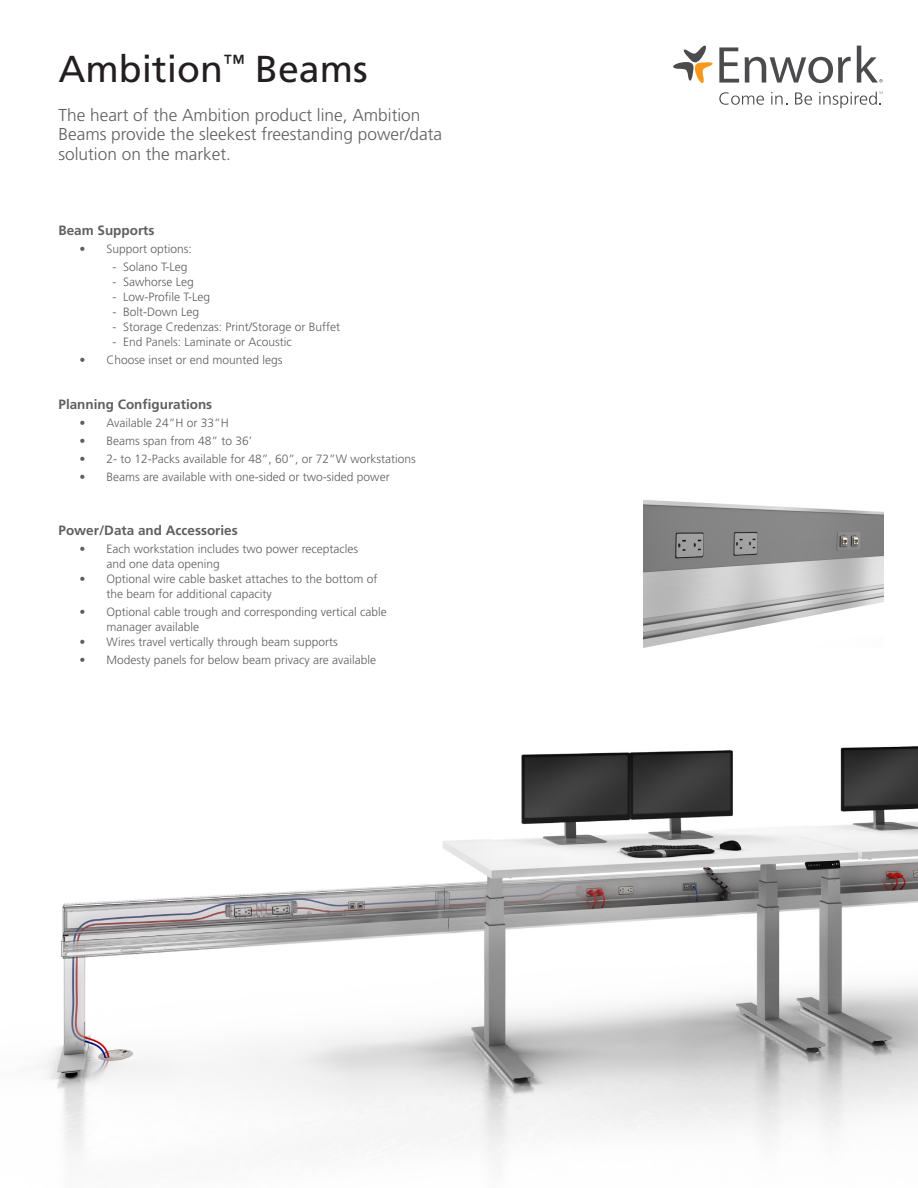
<style>
.page{position:relative;width:918px;height:1188px;background:#fff}
.page>*{position:absolute;margin:0;border:0;box-sizing:border-box;transform-origin:0 0}
.t1{font:37.5px "Frutiger LT Std";color:#231f20}
.t2{font:300 17.25px/19.5px "Frutiger LT Std";color:#5f5f62}
.t3{font:700 13.5px "Frutiger LT Std";color:#5f5f62}
.t4{font:300 12px/15px "Frutiger LT Std";color:#5f5f62}
</style>
<div class="page">
<svg style="left:673px;top:46px;width:40px;height:38px"></svg>
<svg style="left:719px;top:47px;width:20px;height:36px"></svg>
<svg style="left:857px;top:46px;width:26px;height:37px"></svg>
<svg style="left:719px;top:92px;width:45px;height:13px"></svg>
<svg style="left:771px;top:92px;width:16px;height:13px"></svg>
<svg style="left:795px;top:92px;width:17px;height:13px"></svg>
<svg style="left:819px;top:92px;width:64px;height:16px"></svg>
<svg style="left:745px;top:57px;width:106px;height:26px"></svg>
<img style="left:42px;top:746px;width:876px;height:414px">
<img style="left:643px;top:500px;width:240px;height:148px">
<p class="t1" style="left:58px;top:47px;width:311px">Ambition<sup>™</sup> Beams</p>
<p class="t2" style="left:58px;top:105px;width:385px">The heart of the Ambition product line, Ambition<br>Beams provide the sleekest freestanding power/data solution on the market.</p>
<p class="t3" style="left:58px;top:222px;width:98px">Beam Supports</p>
<p class="t4" style="left:80px;top:241px;width:114px">• Support options:</p>
<p class="t4" style="left:112px;top:259px;width:77px">- Solano T-Leg</p>
<p class="t4" style="left:112px;top:274px;width:83px">- Sawhorse Leg</p>
<p class="t4" style="left:112px;top:289px;width:99px">- Low-Profile T-Leg</p>
<p class="t4" style="left:112px;top:304px;width:88px">- Bolt-Down Leg</p>
<p class="t4" style="left:112px;top:319px;width:229px">- Storage Credenzas: Print/Storage or Buffet</p>
<p class="t4" style="left:112px;top:334px;width:181px">- End Panels: Laminate or Acoustic</p>
<p class="t4" style="left:80px;top:352px;width:205px">• Choose inset or end mounted legs</p>
<p class="t3" style="left:58px;top:396px;width:155px">Planning Configurations</p>
<p class="t4" style="left:80px;top:415px;width:151px">• Available 24”H or 33”H</p>
<p class="t4" style="left:80px;top:433px;width:174px">• Beams span from 48” to 36’</p>
<p class="t4" style="left:80px;top:451px;width:338px">• 2- to 12-Packs available for 48”, 60”, or 72”W workstations</p>
<p class="t4" style="left:80px;top:469px;width:312px">• Beams are available with one-sided or two-sided power</p>
<p class="t3" style="left:58px;top:522px;width:181px">Power/Data and Accessories</p>
<p class="t4" style="left:106px;top:541px;width:253px;text-indent:-27px">• Each workstation includes two power receptacles and one data opening</p>
<p class="t4" style="left:106px;top:571px;width:273px;text-indent:-27px">• Optional wire cable basket attaches to the bottom of the beam for additional capacity</p>
<p class="t4" style="left:106px;top:604px;width:282px;text-indent:-27px">• Optional cable trough and corresponding vertical cable manager available</p>
<p class="t4" style="left:80px;top:634px;width:260px">• Wires travel vertically through beam supports</p>
<p class="t4" style="left:80px;top:652px;width:298px">• Modesty panels for below beam privacy are available</p>
</div>
